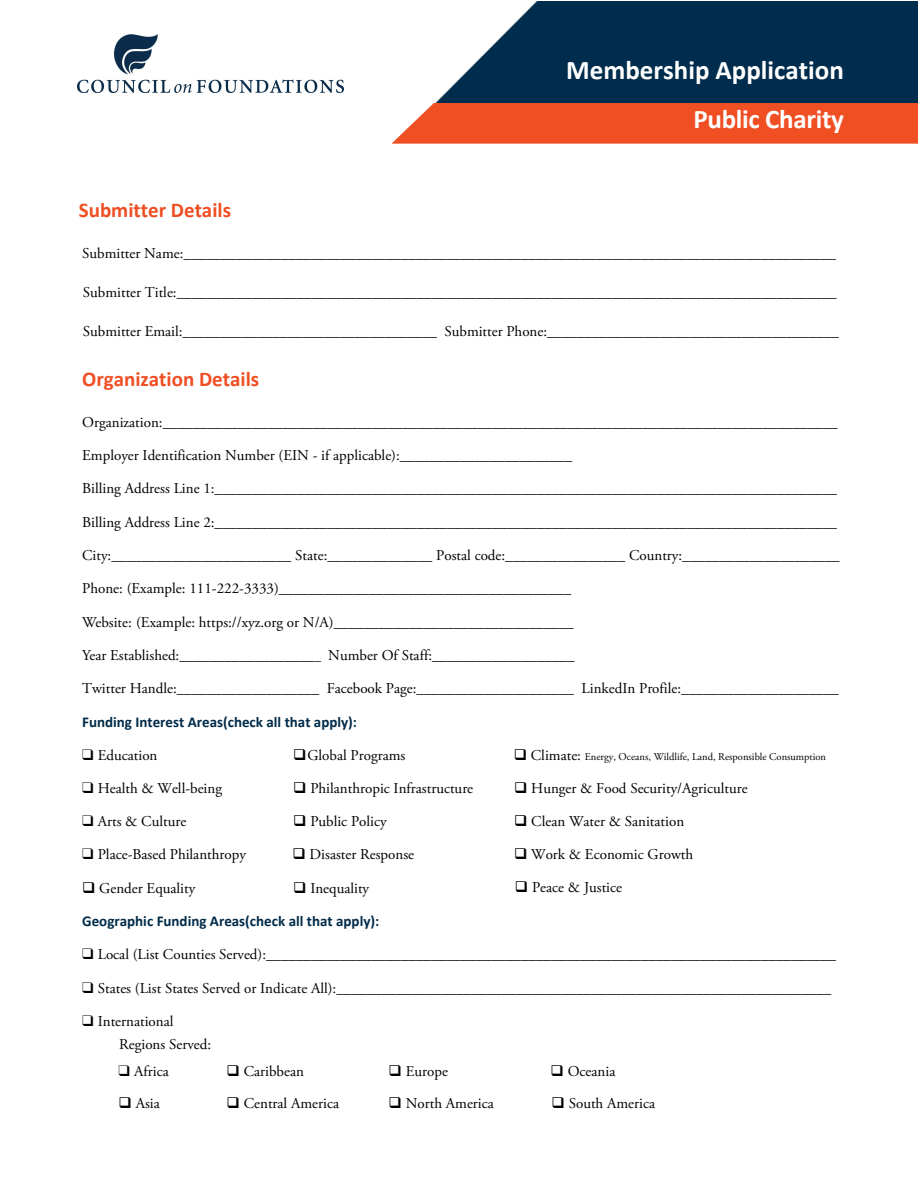
<style>
.page{position:relative;width:918px;height:1188px;background:#fff}
.page>*{position:absolute;margin:0;border:0;box-sizing:border-box;transform-origin:0 0}
.t1{font:700 27px/49.2px "Calibri";color:#fff;text-align:right}
.t2{font:700 21px "Calibri";color:#f04e23}
.t3{font:700 21px "Calibri";color:#ef4e22}
.t4{font:15px "Adobe Garamond Pro";color:#000}
.t5{font:700 15px "Calibri";color:#002b49}
.t6{font:10.5px "Adobe Garamond Pro";color:#000}
.s1{font-size:13.5px}
.s2{font-size:15px}
</style>
<div class="page">
<div style="left:392px;top:103px;width:526px;height:41px;background:#f04e23"></div>
<img style="left:435px;top:1px;width:483px;height:102px">
<img style="left:77px;top:34px;width:267px;height:59px">
<h1 class="t1" style="left:566px;top:45px;width:279px">Membership Application<br>Public Charity</h1>
<h2 class="t3" style="left:79px;top:196px;width:154px">Submitter Details</h2>
<p class="t4" style="left:82px;top:245px;width:755px">Submitter Name:_______________________________________________________________________________________</p>
<p class="t4" style="left:83px;top:283px;width:755px">Submitter Title:________________________________________________________________________________________</p>
<p class="t4" style="left:83px;top:322px;width:758px">Submitter Email:__________________________________ Submitter Phone:_______________________________________</p>
<h2 class="t2" style="left:82px;top:364px;width:179px">Organization Details</h2>
<p class="t4" style="left:82px;top:413px;width:757px">Organization:__________________________________________________________________________________________</p>
<p class="t4" style="left:82px;top:446px;width:492px">Employer Identification Number (EIN - if applicable):_______________________</p>
<p class="t4" style="left:82px;top:480px;width:756px">Billing Address Line 1:___________________________________________________________________________________</p>
<p class="t4" style="left:82px;top:513px;width:756px">Billing Address Line 2:___________________________________________________________________________________</p>
<p class="t4" style="left:82px;top:546px;width:759px">City:________________________ State:______________ Postal code:________________ Country:_____________________</p>
<p class="t4" style="left:82px;top:579px;width:491px">Phone: (Example: 111-222-3333)_______________________________________</p>
<p class="t4" style="left:82px;top:613px;width:493px">Website: (Example: https://xyz.org or N/A)________________________________</p>
<p class="t4" style="left:82px;top:646px;width:494px">Year Established:__________________<span class="s1">_</span> Number Of Staff:___________________</p>
<p class="t4" style="left:82px;top:679px;width:758px">Twitter Handle:___________________ Facebook Page:_____________________ LinkedIn Profile:_____________________</p>
<p class="t5" style="left:82px;top:711px;width:276px">Funding Interest Areas(check all that apply):</p>
<p class="t4" style="left:82px;top:746px;width:77px">❑ Education</p>
<p class="t4" style="left:293px;top:746px;width:114px">❑ Global Programs</p>
<p class="t6" style="left:514px;top:750px;width:314px">❑ <span class="s2">Climate:</span> Energy, Oceans, Wildlife, Land, Responsible Consumption</p>
<p class="t4" style="left:82px;top:779px;width:141px">❑ Health &amp; Well-being</p>
<p class="t4" style="left:293px;top:779px;width:182px">❑ Philanthropic Infrastructure</p>
<p class="t4" style="left:514px;top:779px;width:235px">❑ Hunger &amp; Food Security/Agriculture</p>
<p class="t4" style="left:82px;top:812px;width:106px">❑ Arts &amp; Culture</p>
<p class="t4" style="left:293px;top:812px;width:95px">❑ Public Policy</p>
<p class="t4" style="left:514px;top:812px;width:172px">❑ Clean Water &amp; Sanitation</p>
<p class="t4" style="left:82px;top:846px;width:165px">❑ Place-Based Philanthropy</p>
<p class="t4" style="left:293px;top:846px;width:123px">❑ Disaster Response</p>
<p class="t4" style="left:514px;top:846px;width:181px">❑ Work &amp; Economic Growth</p>
<p class="t4" style="left:82px;top:879px;width:115px">❑ Gender Equality</p>
<p class="t4" style="left:293px;top:879px;width:77px">❑ Inequality</p>
<p class="t4" style="left:515px;top:878px;width:109px">❑ Peace &amp; Justice</p>
<p class="t5" style="left:82px;top:911px;width:299px">Geographic Funding Areas(check all that apply):</p>
<p class="t4" style="left:82px;top:946px;width:755px">❑ Local (List Counties Served):____________________________________________________________________________</p>
<p class="t4" style="left:82px;top:979px;width:751px">❑ States (List States Served or Indicate All):__________________________________________________________________</p>
<p class="t4" style="left:82px;top:1012px;width:93px">❑ International</p>
<p class="t4" style="left:119px;top:1062px;width:52px">❑ Africa</p>
<p class="t4" style="left:227px;top:1062px;width:79px">❑ Caribbean</p>
<p class="t4" style="left:389px;top:1062px;width:61px">❑ Europe</p>
<p class="t4" style="left:551px;top:1062px;width:66px">❑ Oceania</p>
<p class="t4" style="left:119px;top:1094px;width:43px">❑ Asia</p>
<p class="t4" style="left:227px;top:1094px;width:114px">❑ Central America</p>
<p class="t4" style="left:389px;top:1094px;width:107px">❑ North America</p>
<p class="t4" style="left:552px;top:1094px;width:105px">❑ South America</p>
<p class="t4" style="left:119px;top:1035px;width:93px">Regions Served:</p>
</div>
